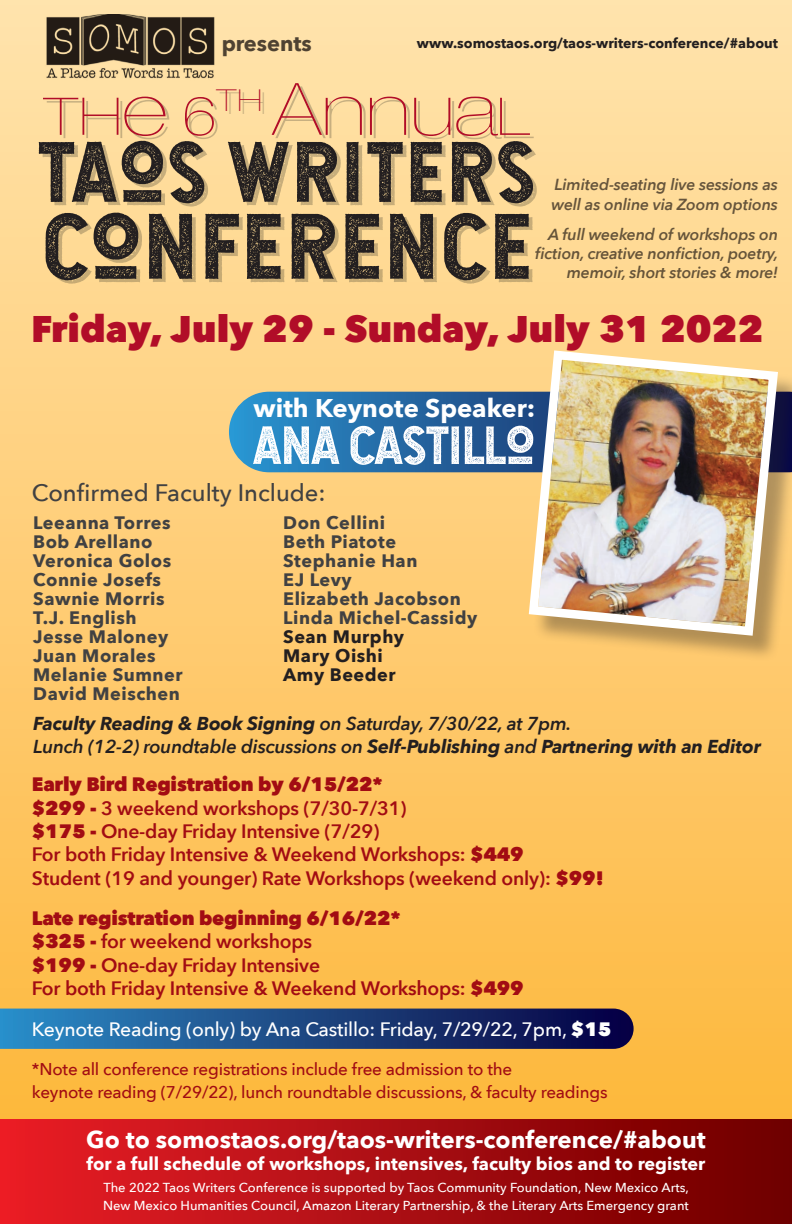
<style>
.page{position:relative;width:792px;height:1224px;background:#fff}
.page>*{position:absolute;margin:0;border:0;box-sizing:border-box;transform-origin:0 0}
.t1{font:88.3px "Hansief Rough";letter-spacing:.04em;color:#231f20}
.t2{font:81.5px "Hansief Rough";letter-spacing:.04em;color:#231f20}
.t3{font:100 72.4px "Lowvetica";color:#b10d28}
.t4{font:51.1px "Hansief Rough";color:#fff}
.t5{font:800 37px "Avenir Next";color:#b10d28}
.t6{font:700 25.6px "Avenir Next";color:#fff}
.t7{font:700 24px "Avenir Next";color:#fff}
.t8{font:500 23.8px "Avenir Next";color:#414142}
.t9{font:700 21.7px "Avenir Next";color:#231f20}
.t10{font:600 19.4px "Avenir Next";letter-spacing:-.01em;color:#a20c13}
.t11{font:800 19.4px "Avenir Next";letter-spacing:-.01em;color:#a20c13}
.t12{font:500 19.4px "Avenir Next";letter-spacing:-.01em;color:#fff}
.t13{font:italic 600 18.7px "Avenir Next";letter-spacing:-.01em;color:#231f20}
.t14{font:italic 700 18.7px "Avenir Next";letter-spacing:-.01em;color:#231f20}
.t15{font:700 18px "Avenir Next";letter-spacing:.03em;color:#414142}
.t16{font:700 18px "Avenir Next";color:#fff}
.t17{font:700 18px "Avenir Next";letter-spacing:.03em;color:#231f20}
.t18{font:500 17px "Avenir Next";letter-spacing:-.01em;color:#a20c13}
.t19{font:italic 600 16px/19.2px "Avenir Next";letter-spacing:-.01em;color:#231f20}
.t20{font:700 14px "Avenir Next";color:#231f20}
.t21{font:500 13px "Avenir Next";color:#fff}
.s1{font-weight:600}
.s2{font-weight:700}
.s3{font-weight:800}
</style>
<div class="page">
<div style="left:0;top:0;width:792px;height:1139px;background:linear-gradient(to bottom,#ffe4ae,#fdb73d)"></div>
<svg style="left:0;top:1009px;width:634px;height:40px;background:#1c4681"></svg>
<div style="left:0;top:1119px;width:792px;height:105px;background:linear-gradient(to right,#ea1e27,#6d0000)"></div>
<svg style="left:229px;top:392px;width:295px;height:80px;background:#2c71a8"></svg>
<div style="left:533px;top:354px;width:259px;height:308px;background:#231f20;opacity:.35"></div>
<img style="left:524px;top:346px;width:259px;height:294px">
<img style="left:41px;top:14px;width:180px;height:67px">
<p class="t9" style="left:221px;top:25px;width:92px">presents</p>
<p class="t20" style="left:417px;top:31px;width:363px">www.somostaos.org/taos-writers-conference/#about</p>
<p class="t3" style="left:43px;top:66px;width:488px">the 6<sup>th</sup> Annual</p>
<p class="t2" style="left:38px;top:120px;width:497px">TAOS WRITERS</p>
<p class="t1" style="left:44px;top:190px;width:487px">CONFERENCE</p>
<p class="t19" style="left:552px;top:175px;width:228px">Limited-seating live sessions as well as online via Zoom options</p>
<p class="t19" style="left:535px;top:224px;width:245px;text-align:right">A full weekend of workshops on fiction, creative nonfiction, poetry, memoir, short stories &amp; more!</p>
<p class="t5" style="left:31px;top:306px;width:734px">Friday, July 29 - Sunday, July 31 2022</p>
<p class="t6" style="left:254px;top:386px;width:283px">with Keynote Speaker:</p>
<p class="t4" style="left:254px;top:413px;width:282px">ANA CASTILLO</p>
<p class="t8" style="left:32px;top:473px;width:295px">Confirmed Faculty Include:</p>
<p class="t15" style="left:33px;top:507px;width:139px">Leeanna Torres</p>
<p class="t15" style="left:33px;top:526px;width:121px">Bob Arellano</p>
<p class="t15" style="left:33px;top:545px;width:140px">Veronica Golos</p>
<p class="t15" style="left:33px;top:564px;width:129px">Connie Josefs</p>
<p class="t15" style="left:33px;top:583px;width:133px">Sawnie Morris</p>
<p class="t15" style="left:33px;top:602px;width:105px">T.J. English</p>
<p class="t15" style="left:33px;top:621px;width:137px">Jesse Maloney</p>
<p class="t15" style="left:33px;top:640px;width:124px">Juan Morales</p>
<p class="t15" style="left:33px;top:659px;width:151px">Melanie Sumner</p>
<p class="t15" style="left:33px;top:678px;width:148px">David Meischen</p>
<p class="t15" style="left:283px;top:507px;width:103px">Don Cellini</p>
<p class="t15" style="left:283px;top:526px;width:114px">Beth Piatote</p>
<p class="t15" style="left:283px;top:545px;width:136px">Stephanie Han</p>
<p class="t15" style="left:283px;top:564px;width:70px">EJ Levy</p>
<p class="t15" style="left:283px;top:584px;width:179px">Elizabeth Jacobson</p>
<p class="t15" style="left:283px;top:603px;width:196px">Linda Michel-Cassidy</p>
<p class="t17" style="left:283px;top:622px;width:122px">Sean Murphy</p>
<p class="t17" style="left:283px;top:641px;width:101px">Mary Oishi</p>
<p class="t17" style="left:283px;top:660px;width:114px">Amy Beeder</p>
<p class="t14" style="left:33px;top:707px;width:540px">Faculty Reading &amp; Book Signing <span class="s1">on Saturday, 7/30/22, at 7pm.</span></p>
<p class="t13" style="left:33px;top:730px;width:729px">Lunch (12-2) roundtable discussions on <span class="s2">Self-Publishing</span> and <span class="s2">Partnering with an Editor</span></p>
<p class="t11" style="left:32px;top:773px;width:352px">Early Bird Registration by 6/15/22*</p>
<p class="t10" style="left:32px;top:791px;width:376px"><span class="s3">$299 -</span> 3 weekend workshops (7/30-7/31)</p>
<p class="t10" style="left:32px;top:815px;width:349px"><span class="s3">$175 -</span> One-day Friday Intensive (7/29)</p>
<p class="t10" style="left:32px;top:838px;width:493px">For both Friday Intensive &amp; Weekend Workshops: <span class="s3">$449</span></p>
<p class="t10" style="left:32px;top:861px;width:574px">Student (19 and younger) Rate Workshops (weekend only): <span class="s3">$99!</span></p>
<p class="t11" style="left:32px;top:906px;width:370px">Late registration beginning 6/16/22*</p>
<p class="t10" style="left:32px;top:925px;width:282px"><span class="s3">$325 -</span> for weekend workshops</p>
<p class="t10" style="left:32px;top:948px;width:290px"><span class="s3">$199 -</span> One-day Friday Intensive</p>
<p class="t10" style="left:32px;top:972px;width:493px">For both Friday Intensive &amp; Weekend Workshops: <span class="s3">$499</span></p>
<p class="t12" style="left:32px;top:1012px;width:581px">Keynote Reading (only) by Ana Castillo: Friday, 7/29/22, 7pm, <span class="s3">$15</span></p>
<p class="t18" style="left:32px;top:1055px;width:482px">*Note all conference registrations include free admission to the</p>
<p class="t18" style="left:32px;top:1078px;width:577px">keynote reading (7/29/22), lunch roundtable discussions, &amp; faculty readings</p>
<p class="t7" style="left:86px;top:1119px;width:621px">Go to somostaos.org/taos-writers-conference/#about</p>
<p class="t16" style="left:87px;top:1148px;width:620px">for a full schedule of workshops, intensives, faculty bios and to register</p>
<p class="t21" style="left:104px;top:1176px;width:587px">The 2022 Taos Writers Conference is supported by Taos Community Foundation, New Mexico Arts,</p>
<p class="t21" style="left:103px;top:1194px;width:587px">New Mexico Humanities Council, Amazon Literary Partnership, &amp; the Literary Arts Emergency grant</p>
</div>
